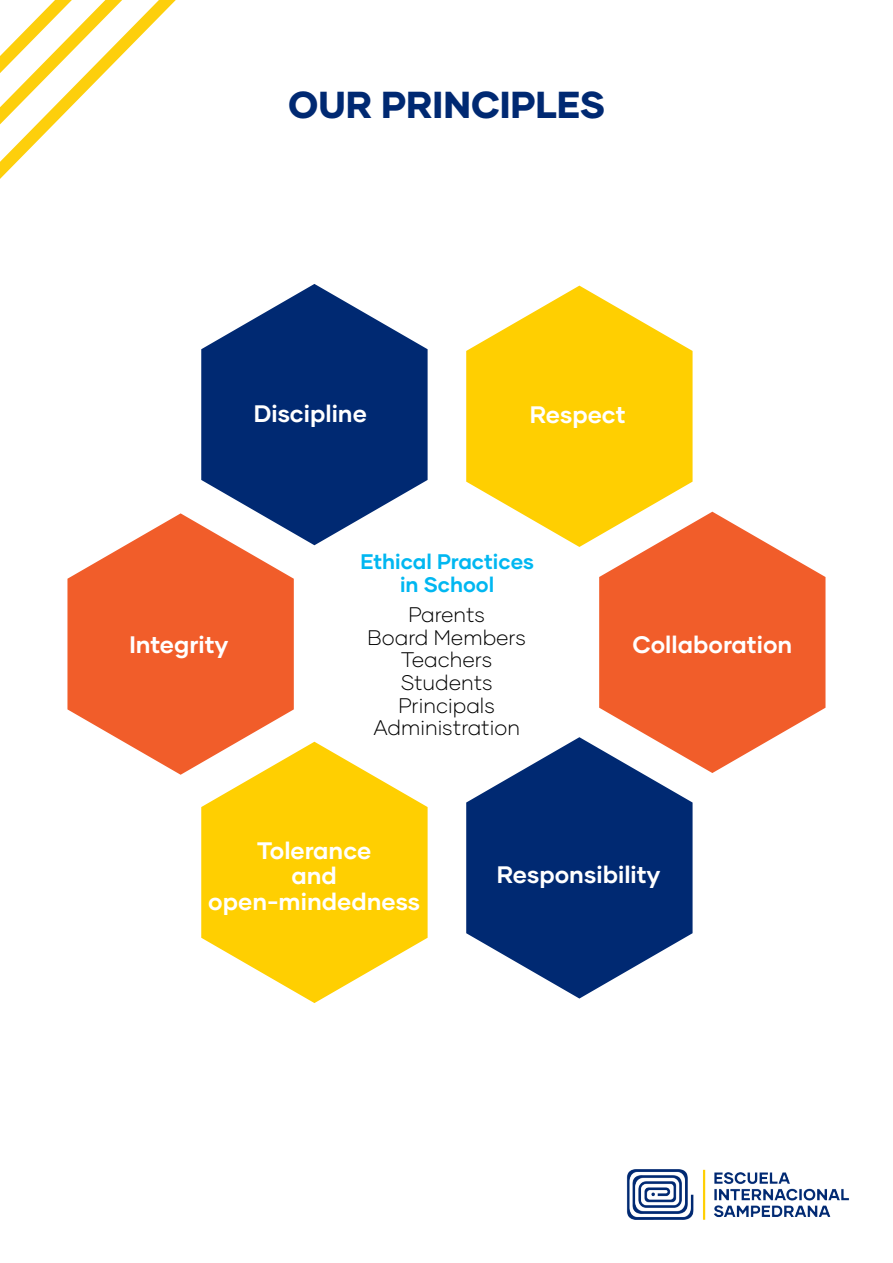
<style>
.page{position:relative;width:893px;height:1263px;background:#fff}
.page>*{position:absolute;margin:0;border:0;box-sizing:border-box;transform-origin:0 0}
.t1{font:800 37.5px "Gilmer";color:#002972}
.t2{font:700 23.85px/25.5px "Gilmer";color:#fff;text-align:center}
.t3{font:300 21.15px/22.6px "Gilmer";color:#000;text-align:center}
.t4{font:700 21.15px/22.6px "Gilmer";color:#00b7f1;text-align:center}
</style>
<div class="page">
<svg style="left:201px;top:284px;width:227px;height:261px;fill:#002972"></svg>
<svg style="left:466px;top:286px;width:227px;height:261px;fill:#ffcf01"></svg>
<svg style="left:599px;top:512px;width:226px;height:261px;fill:#f15d2a"></svg>
<svg style="left:466px;top:737px;width:227px;height:261px;fill:#002972"></svg>
<svg style="left:201px;top:742px;width:227px;height:261px;fill:#ffcf01"></svg>
<svg style="left:67px;top:513px;width:227px;height:262px;fill:#f15d2a"></svg>
<svg style="left:0;top:0;width:176px;height:179px"></svg>
<img style="left:626px;top:1169px;width:224px;height:51px">
<h1 class="t1" style="left:288px;top:81px;width:318px">OUR PRINCIPLES</h1>
<p class="t2" style="left:254px;top:401px;width:115px">Discipline</p>
<p class="t2" style="left:530px;top:401px;width:97px">Respect</p>
<p class="t2" style="left:129px;top:631px;width:100px">Integrity</p>
<p class="t4" style="left:360px;top:550px;width:175px">Ethical Practices in School</p>
<p class="t3" style="left:367px;top:603px;width:160px">Parents<br>Board Members<br>Teachers<br>Students<br>Principals<br>Administration</p>
<p class="t2" style="left:632px;top:632px;width:161px">Collaboration</p>
<p class="t2" style="left:208px;top:837px;width:213px">Tolerance<br>and open-mindedness</p>
<p class="t2" style="left:497px;top:861px;width:165px">Responsibility</p>
</div>
